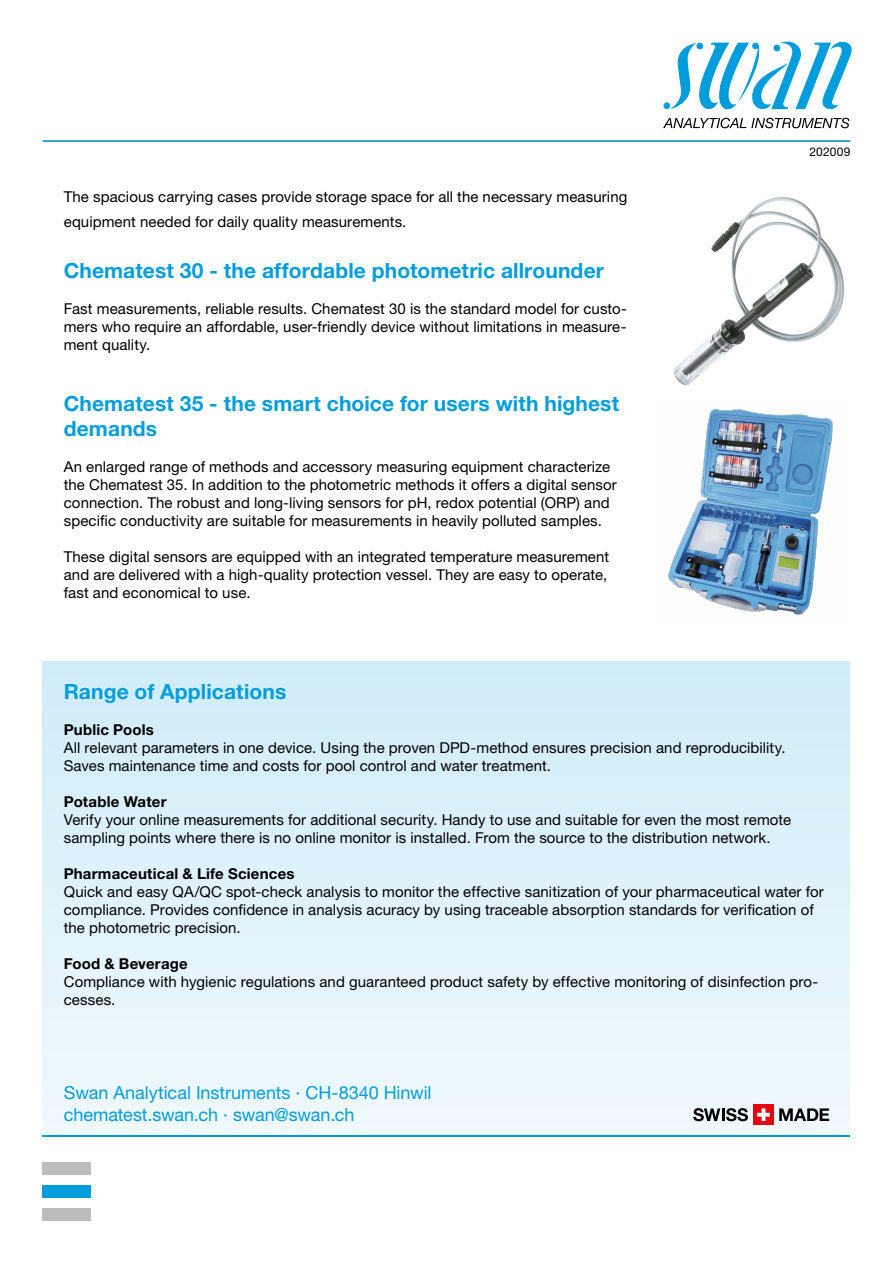
<style>
.page{position:relative;width:893px;height:1263px;background:#fff}
.page>*{position:absolute;margin:0;border:0;box-sizing:border-box;transform-origin:0 0}
.t1{font:700 21px/25.2px "Helvetica Neue LT Std";letter-spacing:.005em;color:#009ddd}
.t2{font:18px/21.6px "Helvetica Neue LT Std";letter-spacing:-.005em;color:#009ddd}
.t3{font:15px/18px "Helvetica Neue LT Std";letter-spacing:.005em;color:#000}
.t4{font:700 15px "Helvetica Neue LT Std";letter-spacing:.015em;color:#000}
.t5{font:12px "Helvetica Neue LT Std";letter-spacing:.015em;color:#000}
</style>
<div class="page">
<hr style="left:43px;top:140px;width:807px;height:2px;background:#0085c0">
<svg style="left:670px;top:42px;width:182px;height:68px"></svg>
<div style="left:696px;top:43px;width:7px;height:6px;background:#009ddd;border-radius:50%"></div>
<div style="left:773px;top:45px;width:7px;height:6px;background:#009ddd;border-radius:50%"></div>
<div style="left:663px;top:102px;width:7px;height:7px;background:#009ddd;border-radius:50%"></div>
<svg style="left:663px;top:118px;width:186px;height:10px"></svg>
<div style="left:43px;top:661px;width:807px;height:474px;background:linear-gradient(to bottom,#cfecf8,#f0f9fd)"></div>
<hr style="left:43px;top:1135px;width:807px;height:2px;background:#009ddd">
<div style="left:43px;top:1185px;width:48px;height:12px;background:#009ddd"></div>
<div style="left:43px;top:1162px;width:48px;height:13px;background:#bcbcbc"></div>
<div style="left:43px;top:1208px;width:48px;height:12px;background:#bcbcbc"></div>
<svg style="left:693px;top:1108px;width:55px;height:13px"></svg>
<svg style="left:779px;top:1108px;width:50px;height:13px"></svg>
<div style="left:753px;top:1105px;width:21px;height:20px;background:#e30613"></div>
<svg style="left:757px;top:1108px;width:13px;height:13px"></svg>
<img style="left:673px;top:197px;width:171px;height:189px">
<img style="left:668px;top:409px;width:165px;height:206px">
<p class="t3" style="left:64px;top:184px;width:565px;line-height:25.2px">The spacious carrying cases provide storage space for all the necessary measuring equipment needed for daily quality measurements.</p>
<h1 class="t1" style="left:64px;top:257px;width:542px">Chematest 30 - the affordable photometric allrounder</h1>
<p class="t3" style="left:64px;top:299px;width:565px;text-align:justify">Fast measurements, reliable results. Chematest 30 is the standard model for custo&shy;mers who require an affordable, user-friendly device without limitations in measure&shy;ment quality.</p>
<h1 class="t1" style="left:64px;top:390px;width:557px">Chematest 35 - the smart choice for users with highest demands</h1>
<p class="t3" style="left:64px;top:458px;width:555px">An enlarged range of methods and accessory measuring equipment characterize the Chematest 35. In addition to the photometric methods it offers a digital sensor connection. The robust and long-living sensors for pH, redox potential (ORP) and specific conductivity are suitable for measurements in heavily polluted samples.</p>
<p class="t3" style="left:64px;top:548px;width:547px">These digital sensors are equipped with an integrated temperature measurement and are delivered with a high-quality protection vessel. They are easy to operate, fast and economical to use.</p>
<p class="t5" style="left:810px;top:144px;width:42px">202009</p>
<h1 class="t1" style="left:64px;top:679px;width:224px">Range of Applications</h1>
<p class="t4" style="left:64px;top:721px;width:92px">Public Pools</p>
<p class="t3" style="left:64px;top:739px;width:723px">All relevant parameters in one device. Using the proven DPD-method ensures precision and reproducibility.<br>Saves maintenance time and costs for pool control and water treatment.</p>
<p class="t4" style="left:64px;top:793px;width:104px">Potable Water</p>
<p class="t3" style="left:64px;top:811px;width:729px">Verify your online measurements for additional security. Handy to use and suitable for even the most remote sampling points where there is no online monitor is installed. From the source to the distribution network.</p>
<p class="t4" style="left:64px;top:865px;width:232px">Pharmaceutical &amp; Life Sciences</p>
<p class="t3" style="left:64px;top:883px;width:762px">Quick and easy QA/QC spot-check analysis to monitor the effective sanitization of your pharmaceutical water for compliance. Provides confidence in analysis acuracy by using traceable absorption standards for verification of the photometric precision.</p>
<p class="t4" style="left:64px;top:955px;width:126px">Food &amp; Beverage</p>
<p class="t3" style="left:64px;top:973px;width:756px">Compliance with hygienic regulations and guaranteed product safety by effective monitoring of disinfection pro&shy;cesses.</p>
<p class="t2" style="left:64px;top:1082px;width:369px">Swan Analytical Instruments ∙ CH-8340 Hinwil chematest.swan.ch ∙ swan@swan.ch</p>
</div>
